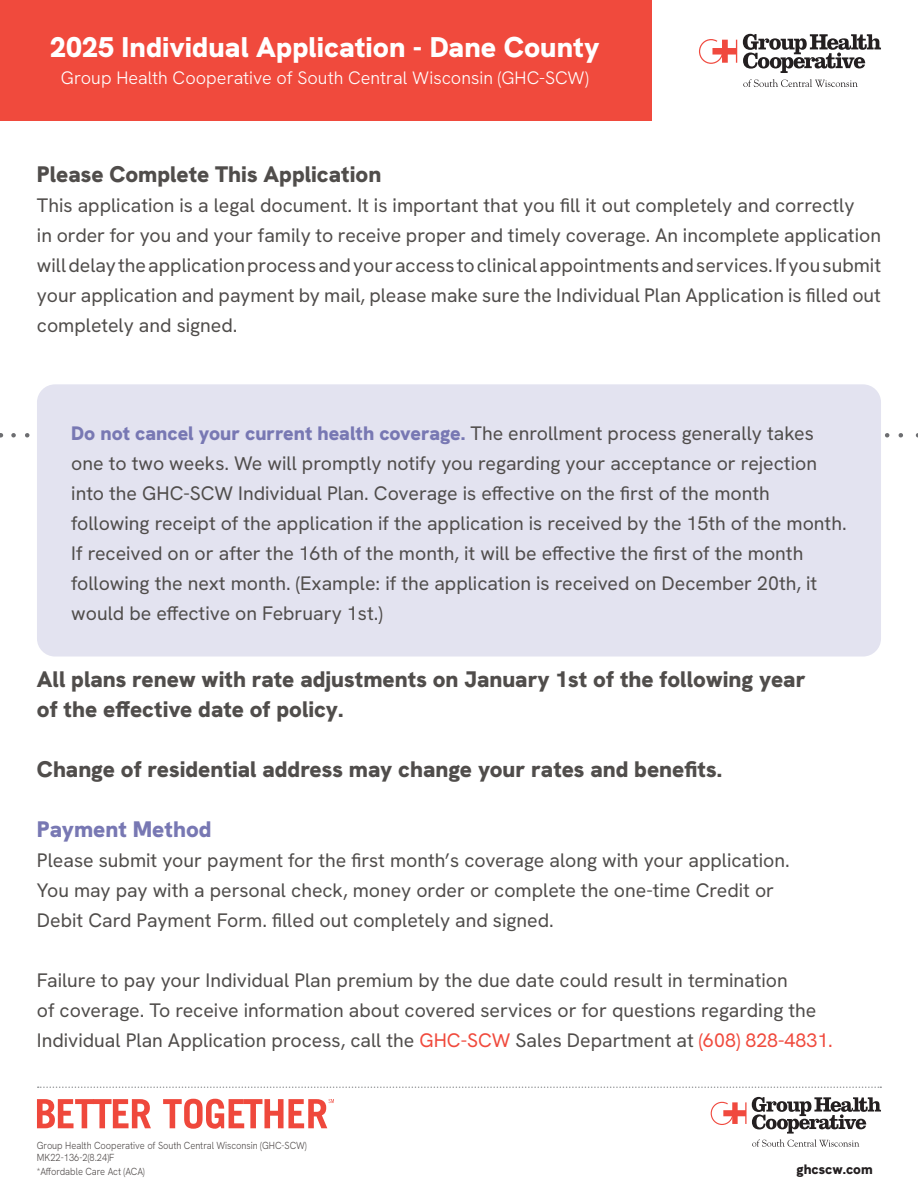
<style>
.page{position:relative;width:918px;height:1188px;background:#fff}
.page>*{position:absolute;margin:0;border:0;box-sizing:border-box;transform-origin:0 0}
.t1{font:900 28.5px "Hanken Grotesk";color:#fff}
.t2{font:900 22.5px/30px "Hanken Grotesk";color:#504d4b}
.t3{font:900 22.5px "Hanken Grotesk";color:#7878b3}
.t4{font:19.5px/30px "Hanken Grotesk";color:#504d4b}
.t5{font:300 18px "Hanken Grotesk";color:#fff}
.t6{font:900 13.65px "Hanken Grotesk";color:#231f20}
.t7{font:300 10.2px/12.3px "Hanken Grotesk";color:#514c4b;scale:.91 1}
.s1{font-weight:900;color:#7878b3}
.s2{color:#f04a3d}
</style>
<div class="page">
<svg style="left:37px;top:1099px;width:114px;height:29px"></svg>
<svg style="left:163px;top:1099px;width:171px;height:30px"></svg>
<svg style="left:38px;top:1087px;width:843px;height:1px"></svg>
<svg style="left:711px;top:1097px;width:170px;height:50px"></svg>
<svg style="left:14px;top:433px;width:889px;height:5px"></svg>
<div style="left:0;top:0;width:651px;height:121px;background:#f04a3d"></div>
<svg style="left:699px;top:39px;width:38px;height:25px"></svg>
<svg style="left:743px;top:34px;width:138px;height:39px"></svg>
<svg style="left:743px;top:79px;width:115px;height:8px"></svg>
<div style="left:37px;top:384px;width:844px;height:273px;background:#e3e3f0;border-radius:18px"></div>
<p class="t1" style="left:50px;top:29px;width:551px">2025 Individual Application - Dane County</p>
<p class="t5" style="left:61px;top:66px;width:530px">Group Health Cooperative of South Central Wisconsin (GHC-SCW)</p>
<p class="t2" style="left:37px;top:159px;width:346px">Please Complete This Application</p>
<p class="t4" style="left:37px;top:190px;width:846px">This application is a legal document. It is important that you fill it out completely and correctly<br>in order for you and your family to receive proper and timely coverage. An incomplete application will delay the application process and your access to clinical appointments and services. If you submit your application and payment by mail, please make sure the Individual Plan Application is filled out completely and signed.</p>
<p class="t4" style="left:71px;top:418px;width:777px"><span class="s1">Do not cancel your current health coverage.</span> The enrollment process generally takes one to two weeks. We will promptly notify you regarding your acceptance or rejection into the GHC-SCW Individual Plan. Coverage is effective on the first of the month following receipt of the application if the application is received by the 15th of the month.<br>If received on or after the 16th of the month, it will be effective the first of the month following the next month. (Example: if the application is received on December 20th, it would be effective on February 1st.)</p>
<p class="t2" style="left:37px;top:663px;width:770px">All plans renew with rate adjustments on January 1st of the following year of the effective date of policy.</p>
<p class="t2" style="left:37px;top:753px;width:687px">Change of residential address may change your rates and benefits.</p>
<p class="t3" style="left:37px;top:814px;width:176px">Payment Method</p>
<p class="t4" style="left:37px;top:844px;width:754px">Please submit your payment for the first month’s coverage along with your application.<br>You may pay with a personal check, money order or complete the one-time Credit or<br>Debit Card Payment Form. filled out completely and signed.</p>
<p class="t4" style="left:37px;top:964px;width:797px">Failure to pay your Individual Plan premium by the due date could result in termination<br>of coverage. To receive information about covered services or for questions regarding the<br>Individual Plan Application process, call the <span class="s2">GHC-SCW</span> Sales Department at <span class="s2">(608) 828-4831.</span></p>
<p class="t7" style="left:37px;top:1139px;width:298px">Group Health Cooperative of South Central Wisconsin (GHC-SCW)<br>MK22-136-2(8.24)F</p>
<p class="t7" style="left:37px;top:1165px;width:120px">*Affordable Care Act (ACA)</p>
<p class="t6" style="left:796px;top:1161px;width:78px">ghcscw.com</p>
</div>
